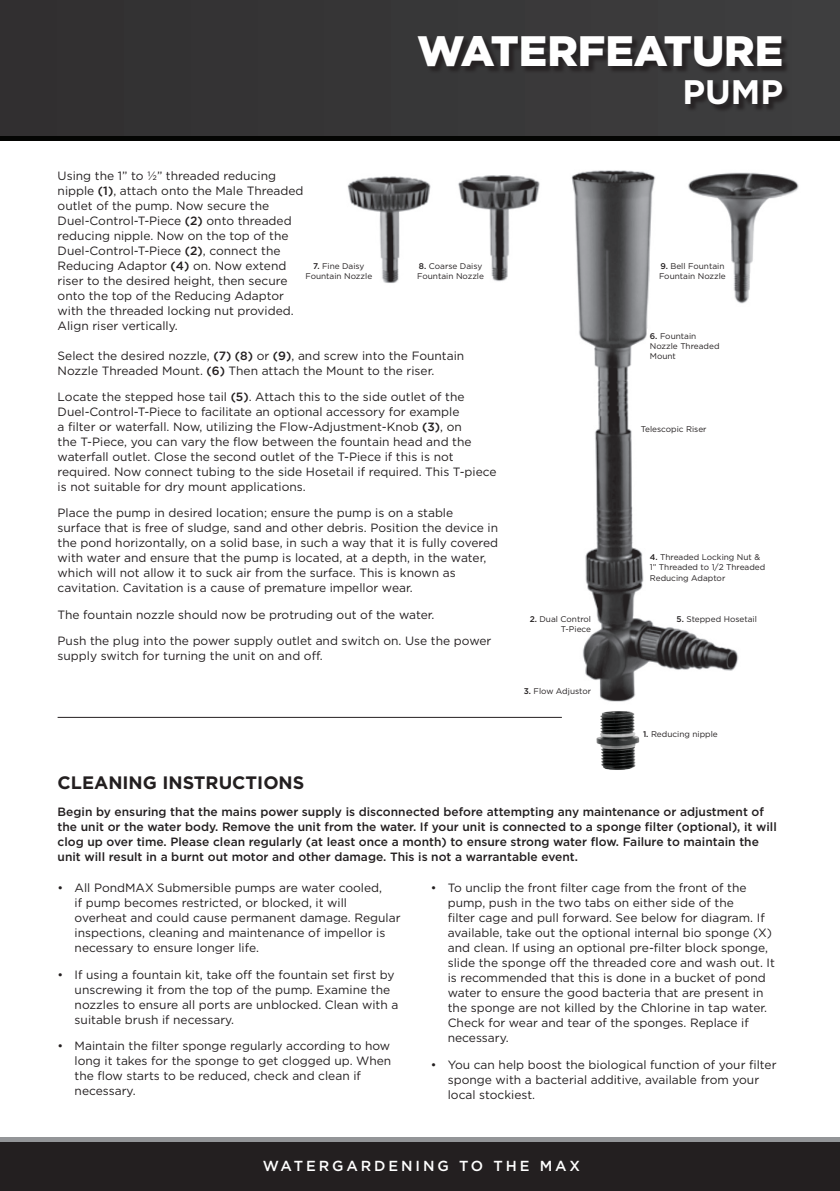
<style>
.page{position:relative;width:840px;height:1191px;background:#fff}
.page>*{position:absolute;margin:0;border:0;box-sizing:border-box;transform-origin:0 0}
.t1{font:900 42.6px "Gotham HTF";color:#fff}
.t2{font:700 34px "Gotham HTF";color:#fff}
.t3{font:700 18px "Gotham";color:#231f20}
.t4{font:500 14.6px "Gotham HTF";letter-spacing:.2em;color:#fff}
.t5{font:12px/15px "Gotham";color:#231f20}
.t6{font:500 12px/15px "Gotham";color:#231f20}
.t7{font:8.2px/10.4px "Gotham";color:#231f20}
.s1{font-weight:500}
</style>
<div class="page">
<div style="left:0;top:1141px;width:839px;height:50px;background:#231f20"></div>
<hr style="left:0;top:1137px;width:839px;height:4px;background:#939598">
<div style="left:0;top:0;width:839px;height:136px;background:#353435"></div>
<hr style="left:0;top:136px;width:839px;height:4px;background:#040503">
<div style="left:418px;top:36px;width:371px;height:77px;background:#231f20;opacity:.85"></div>
<hr style="left:58px;top:717px;width:503px;height:1px;background:#231f20">
<img style="left:344px;top:170px;width:455px;height:548px">
<img style="left:590px;top:705px;width:52px;height:65px">
<h1 class="t1" style="left:417px;top:26px;width:367px">WATERFEATURE</h1>
<h2 class="t2" style="left:682px;top:72px;width:102px">PUMP</h2>
<p class="t5" style="left:58px;top:168px;width:247px">Using the 1” to ½” threaded reducing nipple <span class="s1">(1)</span>, attach onto the Male Threaded outlet of the pump. Now secure the Duel-Control-T-Piece <span class="s1">(2)</span> onto threaded reducing nipple. Now on the top of the Duel-Control-T-Piece <span class="s1">(2)</span>, connect the Reducing Adaptor <span class="s1">(4)</span> on. Now extend riser to the desired height, then secure onto the top of the Reducing Adaptor with the threaded locking nut provided.<br>Align riser vertically.</p>
<p class="t7" style="left:305px;top:260px;width:68px;text-align:center"><span class="s1">7.</span> Fine Daisy<br>Fountain Nozzle</p>
<p class="t7" style="left:417px;top:260px;width:68px"><span class="s1">8.</span> Coarse Daisy<br>Fountain Nozzle</p>
<p class="t7" style="left:658px;top:260px;width:68px"><span class="s1">9.</span> Bell Fountain<br>Fountain Nozzle</p>
<p class="t7" style="left:649px;top:330px;width:71px"><span class="s1">6.</span> Fountain<br>Nozzle Threaded<br>Mount</p>
<p class="t5" style="left:58px;top:347px;width:408px">Select the desired nozzle, <span class="s1">(7) (8)</span> or <span class="s1">(9)</span>, and screw into the Fountain<br>Nozzle Threaded Mount. <span class="s1">(6)</span> Then attach the Mount to the riser.</p>
<p class="t5" style="left:58px;top:389px;width:440px">Locate the stepped hose tail <span class="s1">(5)</span>. Attach this to the side outlet of the Duel-Control-T-Piece to facilitate an optional accessory for example<br>a filter or waterfall. Now, utilizing the Flow-Adjustment-Knob <span class="s1">(3)</span>, on<br>the T-Piece, you can vary the flow between the fountain head and the waterfall outlet. Close the second outlet of the T-Piece if this is not required. Now connect tubing to the side Hosetail if required. This T-piece is not suitable for dry mount applications.</p>
<p class="t5" style="left:58px;top:505px;width:442px">Place the pump in desired location; ensure the pump is on a stable surface that is free of sludge, sand and other debris. Position the device in the pond horizontally, on a solid base, in such a way that it is fully covered with water and ensure that the pump is located, at a depth, in the water, which will not allow it to suck air from the surface. This is known as cavitation. Cavitation is a cause of premature impellor wear.</p>
<p class="t5" style="left:58px;top:601px;width:435px;line-height:26.4px">The fountain nozzle should now be protruding out of the water.<br>Push the plug into the power supply outlet and switch on. Use the power</p>
<p class="t5" style="left:58px;top:648px;width:267px">supply switch for turning the unit on and off.</p>
<p class="t7" style="left:640px;top:424px;width:67px">Telescopic Riser</p>
<p class="t7" style="left:649px;top:552px;width:117px"><span class="s1">4.</span> Threaded Locking Nut &amp;<br>1” Threaded to 1/2 Threaded<br>Reducing Adaptor</p>
<p class="t7" style="left:676px;top:614px;width:82px"><span class="s1">5.</span> Stepped Hosetail</p>
<p class="t7" style="left:529px;top:614px;width:63px;text-align:right"><span class="s1">2.</span> Dual Control<br>T-Piece</p>
<p class="t7" style="left:523px;top:685px;width:69px"><span class="s1">3.</span> Flow Adjustor</p>
<p class="t7" style="left:642px;top:728px;width:76px"><span class="s1">1.</span> Reducing nipple</p>
<h3 class="t3" style="left:58px;top:771px;width:248px">CLEANING INSTRUCTIONS</h3>
<p class="t6" style="left:58px;top:803px;width:720px">Begin by ensuring that the mains power supply is disconnected before attempting any maintenance or adjustment of the unit or the water body. Remove the unit from the water. If your unit is connected to a sponge filter (optional), it will clog up over time. Please clean regularly (at least once a month) to ensure strong water flow. Failure to maintain the unit will result in a burnt out motor and other damage. This is not a warrantable event.</p>
<p class="t5" style="left:75px;top:880px;width:327px;text-indent:-17px">• All PondMAX Submersible pumps are water cooled,<br>if pump becomes restricted, or blocked, it will overheat and could cause permanent damage. Regular inspections, cleaning and maintenance of impellor is necessary to ensure longer life.</p>
<p class="t5" style="left:75px;top:966px;width:325px;text-indent:-17px">• If using a fountain kit, take off the fountain set first by unscrewing it from the top of the pump. Examine the nozzles to ensure all ports are unblocked. Clean with a suitable brush if necessary.</p>
<p class="t5" style="left:75px;top:1038px;width:318px;text-indent:-17px">• Maintain the filter sponge regularly according to how long it takes for the sponge to get clogged up. When the flow starts to be reduced, check and clean if necessary.</p>
<p class="t5" style="left:447px;top:880px;width:328px;text-indent:-17px">• To unclip the front filter cage from the front of the pump, push in the two tabs on either side of the<br>filter cage and pull forward. See below for diagram. If available, take out the optional internal bio sponge (X) and clean. If using an optional pre-filter block sponge, slide the sponge off the threaded core and wash out. It is recommended that this is done in a bucket of pond water to ensure the good bacteria that are present in the sponge are not killed by the Chlorine in tap water.<br>Check for wear and tear of the sponges. Replace if necessary.</p>
<p class="t5" style="left:447px;top:1056px;width:330px;text-indent:-17px">• You can help boost the biological function of your filter sponge with a bacterial additive, available from your local stockiest.</p>
<p class="t4" style="left:263px;top:1157px;width:318px">WATERGARDENING TO THE MAX</p>
</div>
